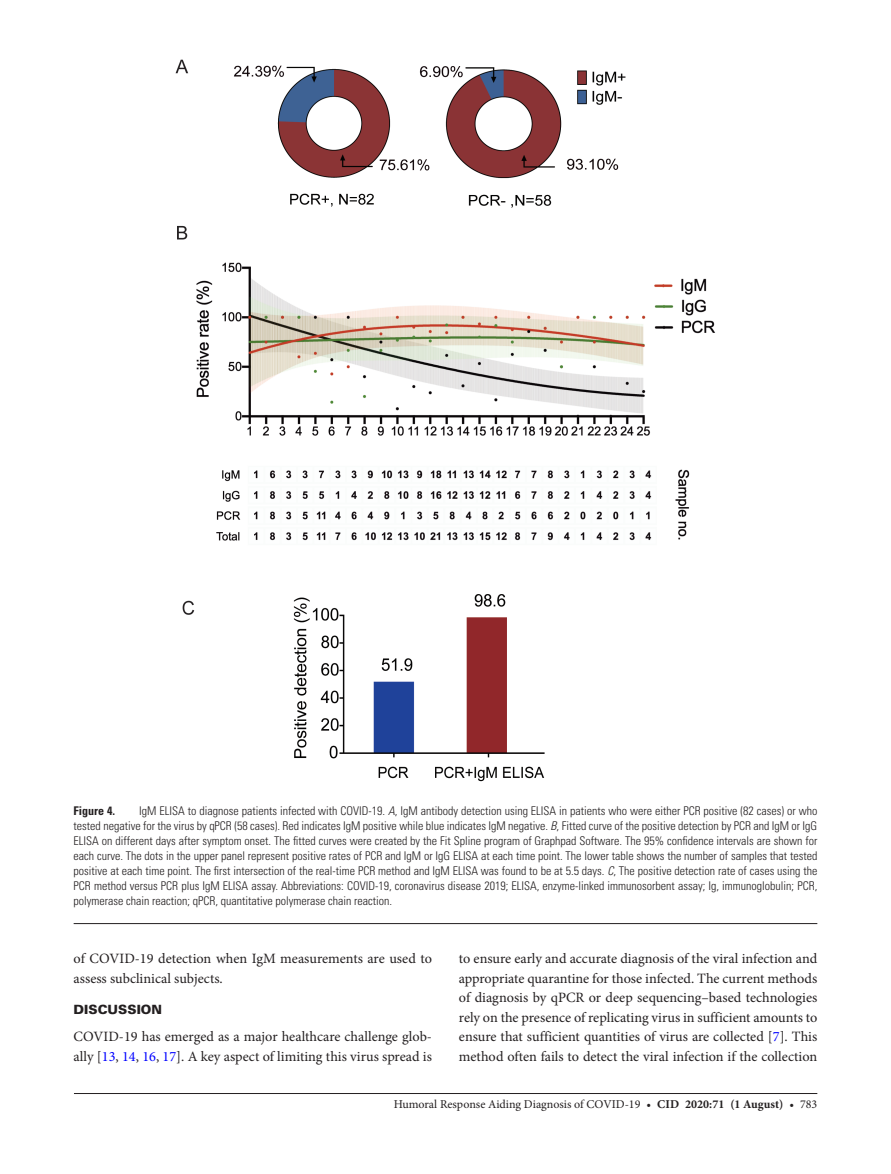
<style>
.page{position:relative;width:891px;height:1174px;background:#fff}
.page>*{position:absolute;margin:0;border:0;box-sizing:border-box;transform-origin:0 0}
.t1{font:14.25px/19.5px "Minion Pro";color:#231f20}
.t2{font:900 12.75px "Univers LT Std";color:#231f20}
.t3{font:300 condensed 12px/15px "Univers LT Std";color:#231f20;text-align:justify}
.t4{font:12px "Minion Pro";color:#231f20}
.t5{font:700 condensed 12px "Univers LT Std";color:#231f20}
.s1{font-style:italic}
.s2{color:#00f}
.s3{font-weight:700}
</style>
<div class="page">
<hr style="left:74px;top:1093px;width:743px;height:1px;background:#231f20">
<hr style="left:74px;top:923px;width:743px;height:1px;background:#231f20">
<img style="left:175px;top:59px;width:540px;height:722px">
<p class="t3" style="left:74px;top:803px;width:745px;text-indent:66px">IgM ELISA to diagnose patients infected with COVID-19. <span class="s1">A</span>, IgM antibody detection using ELISA in patients who were either PCR positive (82 cases) or who tested negative for the virus by qPCR (58 cases). Red indicates IgM positive while blue indicates IgM negative. <span class="s1">B</span>, Fitted curve of the positive detection by PCR and IgM or IgG ELISA on different days after symptom onset. The fitted curves were created by the Fit Spline program of Graphpad Software. The 95% confidence intervals are shown for each curve. The dots in the upper panel represent positive rates of PCR and IgM or IgG ELISA at each time point. The lower table shows the number of samples that tested positive at each time point. The first intersection of the real-time PCR method and IgM ELISA was found to be at 5.5 days. <span class="s1">C</span>, The positive detection rate of cases using the PCR method versus PCR plus IgM ELISA assay. Abbreviations: COVID-19, coronavirus disease 2019; ELISA, enzyme-linked immunosorbent assay; Ig, immunoglobulin; PCR, polymerase chain reaction; qPCR, quantitative polymerase chain reaction.</p>
<p class="t5" style="left:74px;top:804px;width:43px">Figure 4.</p>
<p class="t1" style="left:74px;top:949px;width:360px">of COVID-19 detection when IgM measurements are used to assess subclinical subjects.</p>
<p class="t2" style="left:74px;top:1002px;width:90px">DISCUSSION</p>
<p class="t1" style="left:74px;top:1027px;width:360px">COVID-19 has emerged as a major healthcare challenge glob&shy;ally [<span class="s2">13</span>, <span class="s2">14</span>, <span class="s2">16</span>, <span class="s2">17</span>]. A key aspect of limiting this virus spread is</p>
<p class="t1" style="left:459px;top:949px;width:360px;text-align:justify">to ensure early and accurate diagnosis of the viral infection and appropriate quarantine for those infected. The current methods of diagnosis by qPCR or deep sequencing–based technologies rely on the presence of replicating virus in sufficient amounts to ensure that sufficient quantities of virus are collected [<span class="s2">7</span>]. This method often fails to detect the viral infection if the collection</p>
<p class="t4" style="left:394px;top:1096px;width:425px">Humoral Response Aiding Diagnosis of COVID-19 • <span class="s3">cid 2020:71 (1 August)</span> • 783</p>
</div>
